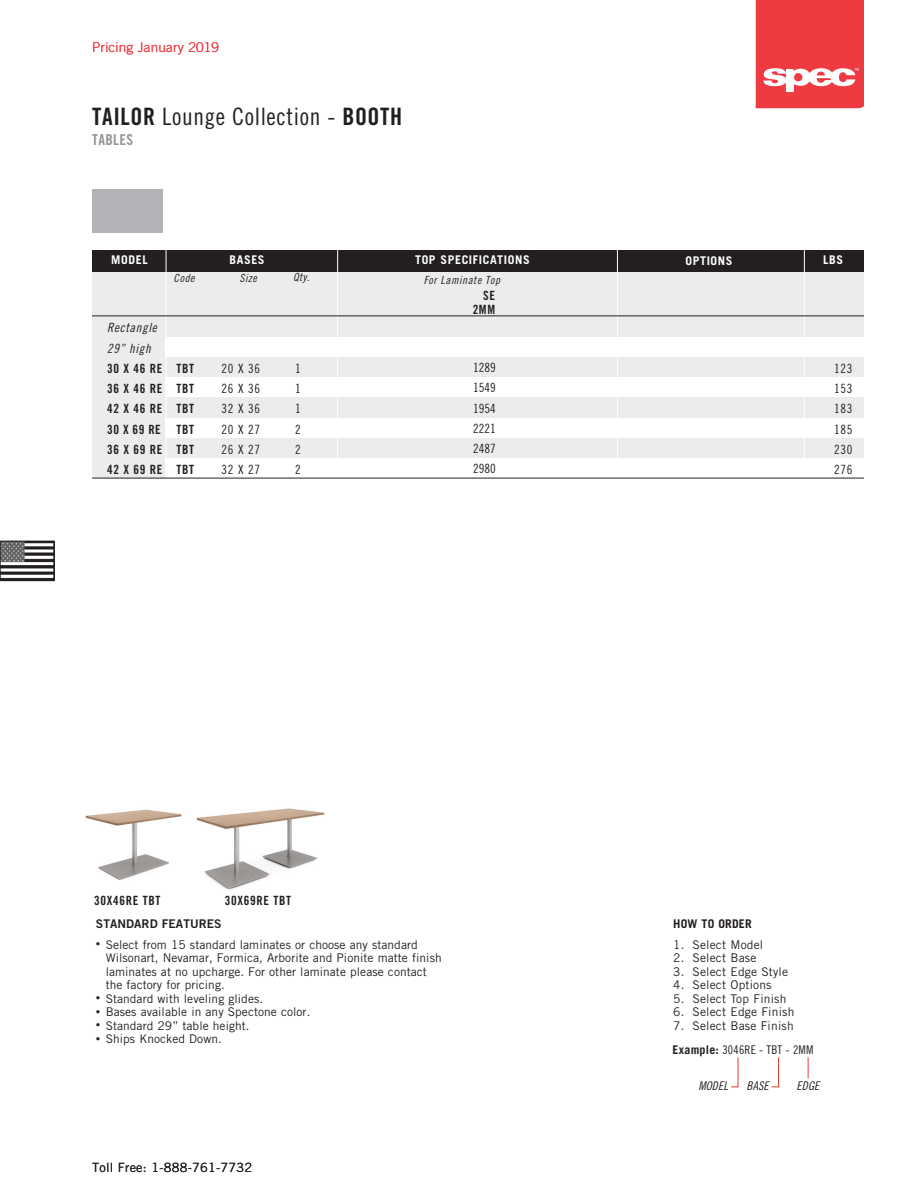
<style>
.page{position:relative;width:918px;height:1188px;background:#fff}
.page>*{position:absolute;margin:0;border:0;box-sizing:border-box;transform-origin:0 0}
.t1{font:24px "Trade Gothic LT Std Cn 18";letter-spacing:.025em;color:#231f20}
.t2{font:15px "Trade Gothic LT Std Bd Cn 20";letter-spacing:.025em;color:#939598}
.t3{font:300 13.5px "Trade Gothic LT Std";letter-spacing:.015em;color:#ee3a41}
.t4{font:12.75px/20.2px "Trade Gothic LT Std Cn 18";letter-spacing:.05em;color:#231f20;text-align:justify}
.t5{font:12.75px/13.5px "Trade Gothic LT Std Bd Cn 20";letter-spacing:.05em;color:#231f20;text-align:right}
.t6{font:12.75px/20.2px "Trade Gothic LT Std Cn 18 Obl";letter-spacing:.05em;color:#231f20}
.t7{font:12.75px "Trade Gothic LT Std";letter-spacing:.015em;color:#231f20}
.t8{font:12px/13.5px "Trade Gothic LT Std";letter-spacing:.005em;color:#231f20}
.t9{font:700 12px "Trade Gothic LT Std";letter-spacing:.05em;color:#fff}
.t10{font:12px "Trade Gothic LT Std Cn 18";letter-spacing:.02em;color:#231f20}
.t11{font:12px "Trade Gothic LT Std Bd 2";letter-spacing:.005em;color:#231f20}
.t12{font:12px "Trade Gothic LT Std Cn 18 Obl";letter-spacing:.01em;color:#231f20}
.t13{font:700 12px "Trade Gothic LT Std";letter-spacing:.015em;color:#231f20}
.t14{font:11.25px "Trade Gothic LT Std Cn 18 Obl";letter-spacing:.05em;color:#231f20}
.s1{font-family:"Trade Gothic LT Std Bd Cn 20"}
.s2{font-size:9px}
.s3{font-family:"Trade Gothic LT Std";font-weight:700}
</style>
<div class="page">
<img style="left:2px;top:543px;width:50px;height:36px">
<div style="left:0;top:541px;width:54px;height:40px;border:1px solid #231f20"></div>
<svg style="left:756px;top:0;width:108px;height:108px;background:#ef4e54"></svg>
<div style="left:92px;top:261px;width:772px;height:217px;background:#ececee"></div>
<div style="left:92px;top:250px;width:772px;height:21px;background:#231f20"></div>
<div style="left:166px;top:377px;width:706px;height:20px;background:#fff"></div>
<div style="left:166px;top:418px;width:706px;height:20px;background:#fff"></div>
<div style="left:166px;top:458px;width:706px;height:20px;background:#fff"></div>
<div style="left:166px;top:337px;width:706px;height:20px;background:#fff"></div>
<hr style="left:337px;top:243px;width:1px;height:371px;background:#fff">
<hr style="left:166px;top:202px;width:1px;height:412px;background:#fff">
<hr style="left:617px;top:200px;width:1px;height:428px;background:#fff">
<hr style="left:804px;top:246px;width:1px;height:388px;background:#fff">
<hr style="left:92px;top:316px;width:772px;height:1px;background:#231f20">
<hr style="left:92px;top:478px;width:772px;height:1px;background:#231f20">
<div style="left:92px;top:189px;width:70px;height:43px;background:#b2b3b7"></div>
<svg style="left:731px;top:1057px;width:8px;height:31px"></svg>
<svg style="left:771px;top:1057px;width:8px;height:31px"></svg>
<svg style="left:808px;top:1057px;width:1px;height:21px"></svg>
<img style="left:85px;top:809px;width:97px;height:71px">
<img style="left:196px;top:808px;width:129px;height:82px">
<p class="t3" style="left:92px;top:39px;width:128px">Pricing January 2019</p>
<p class="t1" style="left:92px;top:102px;width:311px"><span class="s1">TAILOR</span> Lounge Collection - <span class="s1">BOOTH</span></p>
<p class="t2" style="left:92px;top:130px;width:43px">TABLES</p>
<p class="t9" style="left:111px;top:252px;width:38px">MODEL</p>
<p class="t9" style="left:415px;top:252px;width:116px">TOP SPECIFICATIONS</p>
<p class="t14" style="left:424px;top:273px;width:78px">For Laminate Top</p>
<p class="t9" style="left:230px;top:252px;width:37px">BASES</p>
<p class="t9" style="left:686px;top:253px;width:48px">OPTIONS</p>
<p class="t9" style="left:823px;top:252px;width:21px">LBS</p>
<p class="t5" style="left:473px;top:289px;width:24px">SE<br>2MM</p>
<p class="t14" style="left:174px;top:272px;width:23px">Code</p>
<p class="t14" style="left:293px;top:270px;width:18px">Qty.</p>
<p class="t14" style="left:239px;top:271px;width:19px">Size</p>
<p class="t6" style="left:107px;top:318px;width:88px">Rectangle<br>29” high<br><span class="s1">30 X 46 RE TBT</span></p>
<p class="t4" style="left:473px;top:357px;width:24px">1289<br>1549<br>1954<br>2221<br>2487<br>2980</p>
<p class="t4" style="left:222px;top:358px;width:40px">20 X 36</p>
<p class="t4" style="left:295px;top:358px;width:7px">1</p>
<p class="t4" style="left:834px;top:358px;width:20px">123</p>
<p class="t5" style="left:107px;top:382px;width:88px">36 X 46 RE TBT</p>
<p class="t4" style="left:222px;top:378px;width:40px">26 X 36</p>
<p class="t4" style="left:295px;top:378px;width:7px">1</p>
<p class="t4" style="left:834px;top:378px;width:20px">153</p>
<p class="t5" style="left:107px;top:402px;width:88px">42 X 46 RE TBT</p>
<p class="t4" style="left:222px;top:399px;width:40px">32 X 36</p>
<p class="t4" style="left:295px;top:399px;width:7px">1</p>
<p class="t4" style="left:834px;top:399px;width:20px">183</p>
<p class="t5" style="left:107px;top:422px;width:88px">30 X 69 RE TBT</p>
<p class="t4" style="left:222px;top:419px;width:40px">20 X 27</p>
<p class="t4" style="left:295px;top:419px;width:7px">2</p>
<p class="t4" style="left:834px;top:419px;width:20px">185</p>
<p class="t5" style="left:107px;top:442px;width:88px">36 X 69 RE TBT</p>
<p class="t4" style="left:222px;top:439px;width:40px">26 X 27</p>
<p class="t4" style="left:295px;top:439px;width:7px">2</p>
<p class="t4" style="left:834px;top:439px;width:20px">230</p>
<p class="t5" style="left:107px;top:463px;width:88px">42 X 69 RE TBT</p>
<p class="t4" style="left:222px;top:459px;width:40px">32 X 27</p>
<p class="t4" style="left:295px;top:459px;width:7px">2</p>
<p class="t4" style="left:834px;top:459px;width:20px">276</p>
<p class="t5" style="left:94px;top:893px;width:68px">30X46RE TBT</p>
<p class="t5" style="left:225px;top:893px;width:68px">30X69RE TBT</p>
<p class="t11" style="left:96px;top:917px;width:127px">STANDARD FEATURES</p>
<p class="t8" style="left:106px;top:937px;width:338px;text-indent:-10px"><span class="s2">•</span> Select from 15 standard laminates or choose any standard Wilsonart, Nevamar, Formica, Arborite and Pionite matte finish laminates at no upcharge. For other laminate please contact the factory for pricing.</p>
<p class="t8" style="left:96px;top:991px;width:169px"><span class="s2">•</span> Standard with leveling glides.</p>
<p class="t8" style="left:96px;top:1005px;width:216px"><span class="s2">•</span> Bases available in any Spectone color.</p>
<p class="t8" style="left:96px;top:1018px;width:155px"><span class="s2">•</span> Standard 29” table height.</p>
<p class="t8" style="left:96px;top:1032px;width:127px"><span class="s2">•</span> Ships Knocked Down.</p>
<p class="t7" style="left:92px;top:1160px;width:162px">Toll Free: 1-888-761-7732</p>
<p class="t13" style="left:673px;top:917px;width:80px">HOW TO ORDER</p>
<p class="t8" style="left:673px;top:938px;width:92px">1. Select Model</p>
<p class="t8" style="left:673px;top:951px;width:85px">2. Select Base</p>
<p class="t8" style="left:673px;top:965px;width:117px">3. Select Edge Style</p>
<p class="t8" style="left:673px;top:978px;width:100px">4. Select Options</p>
<p class="t8" style="left:673px;top:992px;width:115px">5. Select Top Finish</p>
<p class="t8" style="left:673px;top:1005px;width:123px">6. Select Edge Finish</p>
<p class="t8" style="left:673px;top:1019px;width:122px">7. Select Base Finish</p>
<p class="t10" style="left:673px;top:1042px;width:142px"><span class="s3">Example:</span> 3046RE - TBT - 2MM</p>
<p class="t12" style="left:698px;top:1079px;width:31px">MODEL</p>
<p class="t12" style="left:747px;top:1078px;width:24px">BASE</p>
<p class="t12" style="left:796px;top:1078px;width:25px">EDGE</p>
</div>
